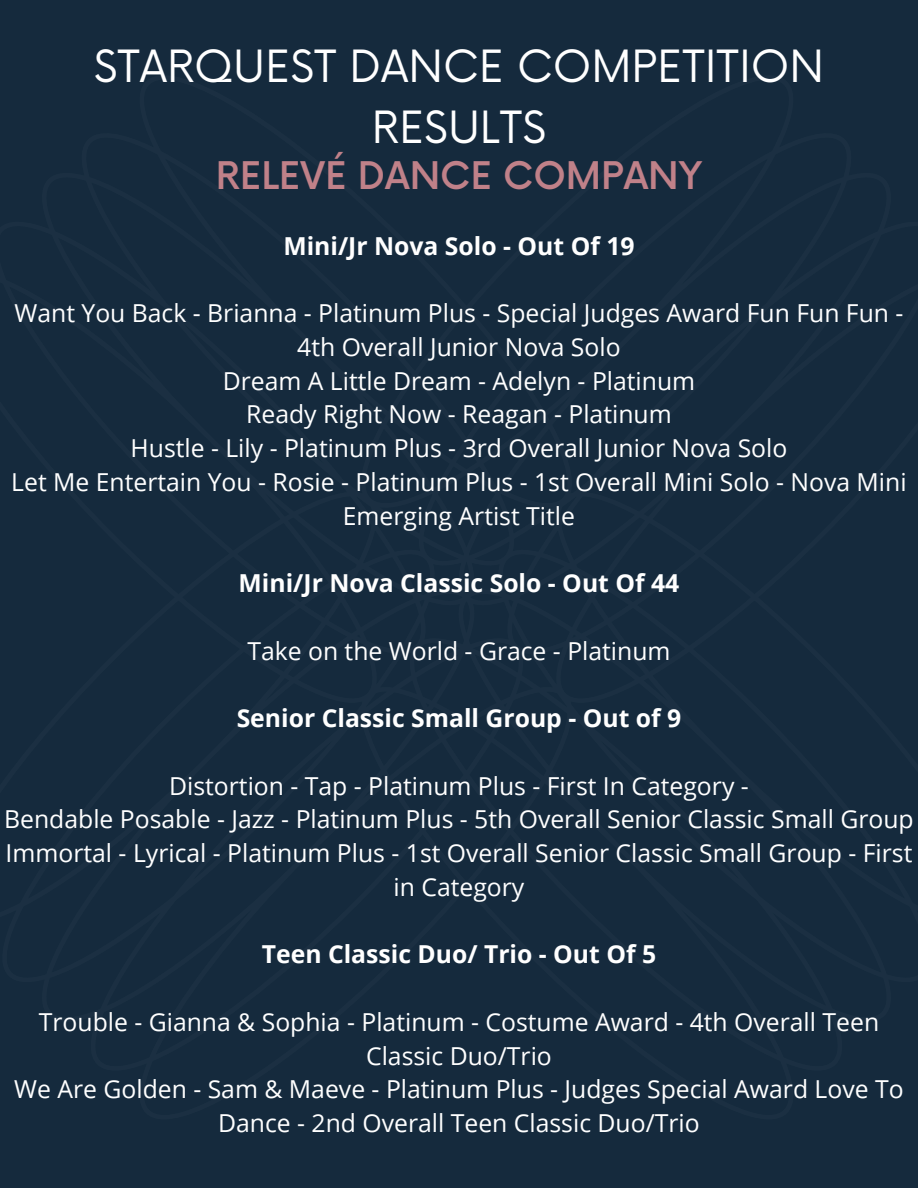
<style>
.page{position:relative;width:918px;height:1188px;background:#152a3d}
.page>*{position:absolute;margin:0;border:0;box-sizing:border-box;transform-origin:0 0}
.t1{font:43.35px/60.2px "Now";color:#fff;text-align:center}
.t2{font:500 37.05px "Now";color:#c08189}
.t3{font:24.75px/33.8px "Open Sans";color:#fff;text-align:center}
.t4{font:700 24.75px "Open Sans";color:#fff}
</style>
<div class="page">
<h1 class="t1" style="left:94px;top:39px;width:732px">STARQUEST DANCE COMPETITION<br>RESULTS</h1>
<p class="t2" style="left:216px;top:155px;width:488px">RELEVÉ DANCE COMPANY</p>
<h2 class="t4" style="left:283px;top:228px;width:353px">Mini/Jr Nova Solo - Out Of 19</h2>
<h3 class="t3" style="left:15px;top:296px;width:890px">Want You Back - Brianna - Platinum Plus - Special Judges Award Fun Fun Fun -<br>4th Overall Junior Nova Solo</h3>
<p class="t3" style="left:223px;top:363px;width:474px">Dream A Little Dream - Adelyn - Platinum</p>
<p class="t3" style="left:246px;top:397px;width:427px">Ready Right Now - Reagan - Platinum</p>
<p class="t3" style="left:131px;top:431px;width:658px">Hustle - Lily - Platinum Plus - 3rd Overall Junior Nova Solo</p>
<p class="t3" style="left:11px;top:464px;width:897px">Let Me Entertain You - Rosie - Platinum Plus - 1st Overall Mini Solo - Nova Mini<br>Emerging Artist Title</p>
<p class="t4" style="left:239px;top:566px;width:442px">Mini/Jr Nova Classic Solo - Out Of 44</p>
<h3 class="t3" style="left:247px;top:633px;width:425px">Take on the World - Grace - Platinum</h3>
<p class="t4" style="left:237px;top:701px;width:446px">Senior Classic Small Group - Out of 9</p>
<h3 class="t3" style="left:169px;top:768px;width:581px">Distortion - Tap - Platinum Plus - First In Category -</h3>
<p class="t3" style="left:4px;top:802px;width:911px">Bendable Posable - Jazz - Platinum Plus - 5th Overall Senior Classic Small Group</p>
<p class="t3" style="left:6px;top:836px;width:908px">Immortal - Lyrical - Platinum Plus - 1st Overall Senior Classic Small Group - First in Category</p>
<p class="t4" style="left:262px;top:937px;width:396px">Teen Classic Duo/ Trio - Out Of 5</p>
<h3 class="t3" style="left:39px;top:1004px;width:842px">Trouble - Gianna &amp; Sophia - Platinum - Costume Award - 4th Overall Teen<br>Classic Duo/Trio</h3>
<p class="t3" style="left:14px;top:1072px;width:891px">We Are Golden - Sam &amp; Maeve - Platinum Plus - Judges Special Award Love To<br>Dance - 2nd Overall Teen Classic Duo/Trio</p>
</div>
